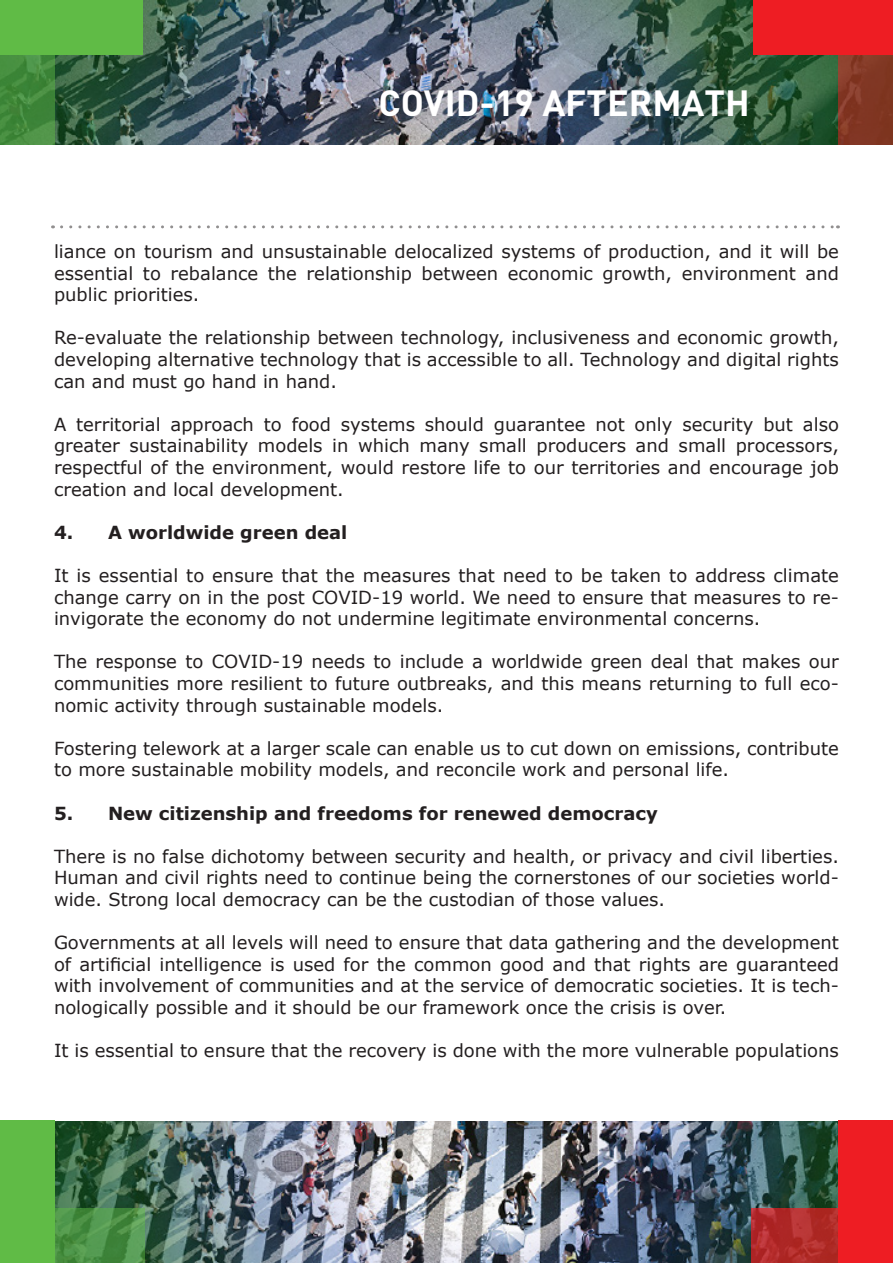
<style>
.page{position:relative;width:893px;height:1263px;background:#fff}
.page>*{position:absolute;margin:0;border:0;box-sizing:border-box;transform-origin:0 0}
.t1{font:36px "DIN Pro Bol";color:#fff}
.t2{font:18px/21.6px "Verdana";color:#231f20;text-align:justify}
.t3{font:700 18px "Verdana";color:#231f20}
</style>
<div class="page">
<img style="left:54px;top:1121px;width:785px;height:142px">
<img style="left:54px;top:0;width:785px;height:144px">
<div style="left:0;top:0;width:142px;height:54px;background:#60bb46"></div>
<svg style="left:0;top:54px;width:54px;height:90px;background:#438a3d"></svg>
<div style="left:754px;top:0;width:139px;height:54px;background:#ee1d23"></div>
<svg style="left:839px;top:54px;width:54px;height:90px;background:#833724"></svg>
<div style="left:839px;top:1121px;width:54px;height:142px;background:#ee1d23"></div>
<svg style="left:751px;top:1209px;width:88px;height:54px;background:#b22b2a"></svg>
<div style="left:0;top:1121px;width:54px;height:142px;background:#60bb46"></div>
<svg style="left:54px;top:1209px;width:90px;height:54px;background:#4d9248"></svg>
<svg style="left:62px;top:225px;width:776px;height:3px"></svg>
<p class="t1" style="left:378px;top:79px;width:373px">COVID-19 AFTERMATH</p>
<p class="t2" style="left:54px;top:240px;width:786px">liance on tourism and unsustainable delocalized systems of production, and it will be essential to rebalance the relationship between economic growth, environment and public priorities.</p>
<p class="t2" style="left:54px;top:327px;width:786px">Re-evaluate the relationship between technology, inclusiveness and economic growth, developing alternative technology that is accessible to all. Technology and digital rights can and must go hand in hand.</p>
<p class="t2" style="left:54px;top:413px;width:786px">A territorial approach to food systems should guarantee not only security but also greater sustainability models in which many small producers and small processors, respectful of the environment, would restore life to our territories and encourage job creation and local development.</p>
<p class="t3" style="left:54px;top:519px;width:295px">4. A worldwide green deal</p>
<p class="t2" style="left:54px;top:564px;width:786px">It is essential to ensure that the measures that need to be taken to address climate change carry on in the post COVID-19 world. We need to ensure that measures to re&shy;invigorate the economy do not undermine legitimate environmental concerns.</p>
<p class="t2" style="left:54px;top:651px;width:786px">The response to COVID-19 needs to include a worldwide green deal that makes our communities more resilient to future outbreaks, and this means returning to full eco&shy;nomic activity through sustainable models.</p>
<p class="t2" style="left:54px;top:737px;width:786px">Fostering telework at a larger scale can enable us to cut down on emissions, contribute to more sustainable mobility models, and reconcile work and personal life.</p>
<p class="t3" style="left:54px;top:800px;width:605px">5. New citizenship and freedoms for renewed democracy</p>
<p class="t2" style="left:54px;top:845px;width:786px">There is no false dichotomy between security and health, or privacy and civil liberties.<br>Human and civil rights need to continue being the cornerstones of our societies world&shy;wide. Strong local democracy can be the custodian of those values.</p>
<p class="t2" style="left:54px;top:932px;width:786px">Governments at all levels will need to ensure that data gathering and the development of artificial intelligence is used for the common good and that rights are guaranteed with involvement of communities and at the service of democratic societies. It is tech&shy;nologically possible and it should be our framework once the crisis is over.</p>
<p class="t2" style="left:54px;top:1040px;width:786px">It is essential to ensure that the recovery is done with the more vulnerable populations</p>
</div>
